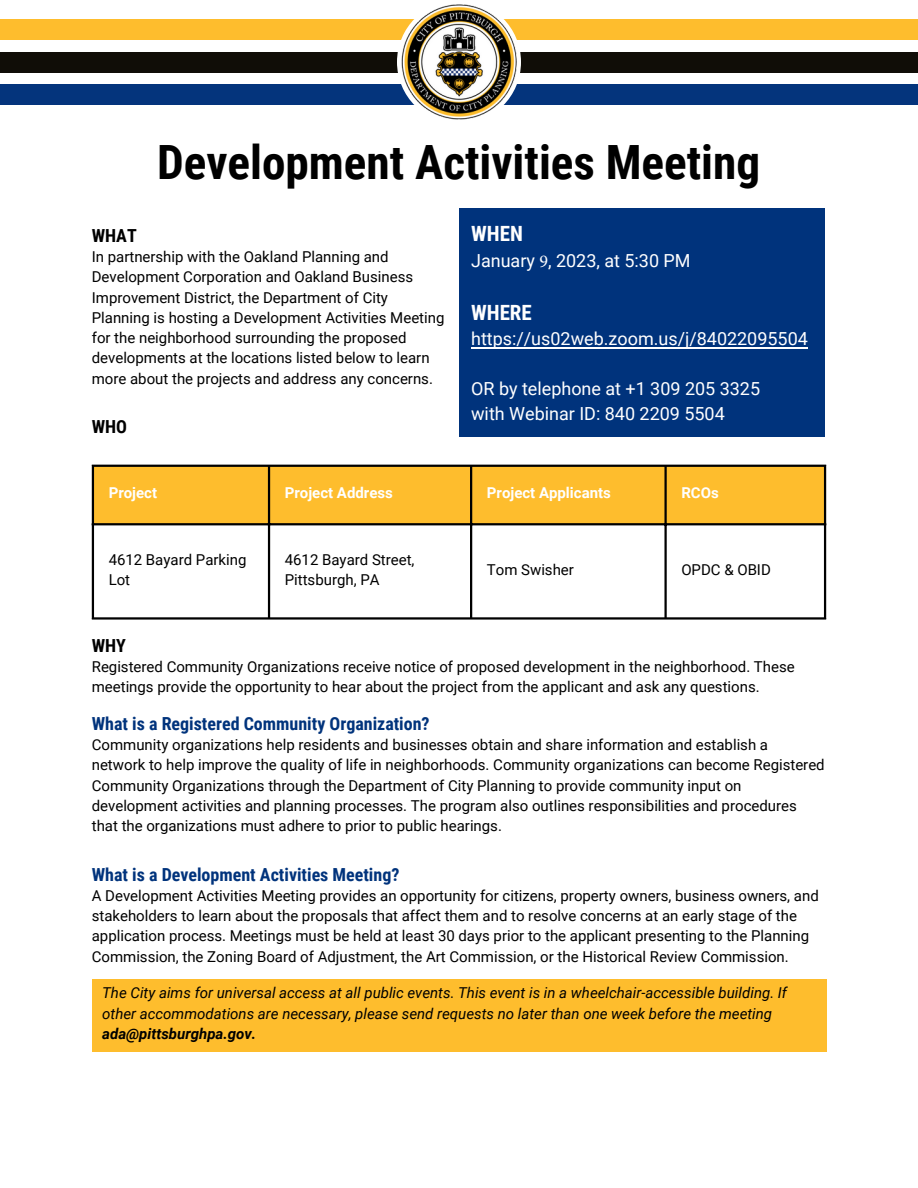
<style>
.page{position:relative;width:918px;height:1188px;background:#fff}
.page>*{position:absolute;margin:0;border:0;box-sizing:border-box;transform-origin:0 0}
.t1{font:700 47.25px "Roboto Condensed";color:#000}
.t2{font:700 21px "Roboto Condensed";color:#fff}
.t3{font:18px/24.8px "Roboto";color:#fff}
.t4{font:700 18px "Roboto Condensed";color:#00337c}
.t5{font:700 18px "Roboto Condensed";color:#000}
.t6{font:15px/20.2px "Roboto";color:#000}
.t7{font:italic 15px/20.2px "Roboto";color:#000}
.t8{font:700 15px "Roboto";color:#fff}
.t9{font:italic 700 15px "Roboto";color:#000}
.s1{font-family:"Minion Pro"}
</style>
<div class="page">
<div style="left:459px;top:208px;width:366px;height:228px;background:#00337c"></div>
<div style="left:92px;top:979px;width:734px;height:72px;background:#febd2d"></div>
<div style="left:0;top:19px;width:917px;height:21px;background:#febd2d"></div>
<div style="left:0;top:52px;width:917px;height:20px;background:#100d07"></div>
<div style="left:0;top:84px;width:917px;height:21px;background:#04347c"></div>
<div style="left:397px;top:0;width:124px;height:124px;background:#fff;border-radius:50%"></div>
<img style="left:402px;top:5px;width:114px;height:114px">
<div style="left:94px;top:467px;width:730px;height:56px;background:#febd2d"></div>
<hr style="left:92px;top:467px;width:2px;height:150px;background:#000">
<hr style="left:268px;top:467px;width:2px;height:150px;background:#000">
<hr style="left:470px;top:467px;width:2px;height:150px;background:#000">
<hr style="left:664px;top:467px;width:3px;height:150px;background:#000">
<hr style="left:824px;top:467px;width:2px;height:150px;background:#000">
<hr style="left:92px;top:465px;width:734px;height:2px;background:#000">
<hr style="left:92px;top:523px;width:734px;height:2px;background:#000">
<hr style="left:92px;top:617px;width:734px;height:3px;background:#000">
<hr style="left:471px;top:348px;width:337px;height:1px;background:#fff">
<h1 class="t1" style="left:157px;top:135px;width:604px">Development Activities Meeting</h1>
<p class="t5" style="left:92px;top:225px;width:47px">WHAT</p>
<p class="t6" style="left:92px;top:247px;width:354px">In partnership with the Oakland Planning and Development Corporation and Oakland Business Improvement District, the Department of City Planning is hosting a Development Activities Meeting for the neighborhood surrounding the proposed developments at the locations listed below to learn more about the projects and address any concerns.</p>
<p class="t5" style="left:92px;top:416px;width:37px">WHO</p>
<h2 class="t2" style="left:471px;top:221px;width:53px">WHEN</h2>
<p class="t3" style="left:471px;top:248px;width:221px">January <span class="s1">9</span>, 2023, at 5:30 PM</p>
<h2 class="t2" style="left:471px;top:300px;width:62px">WHERE</h2>
<p class="t3" style="left:471px;top:327px;width:338px">https://us02web.zoom.us/j/84022095504</p>
<p class="t3" style="left:471px;top:376px;width:291px">OR by telephone at +1 309 205 3325 with Webinar ID: 840 2209 5504</p>
<p class="t8" style="left:109px;top:484px;width:50px">Project</p>
<p class="t8" style="left:285px;top:484px;width:110px">Project Address</p>
<p class="t8" style="left:487px;top:484px;width:126px">Project Applicants</p>
<p class="t8" style="left:681px;top:484px;width:39px">RCOs</p>
<p class="t6" style="left:109px;top:550px;width:139px">4612 Bayard Parking<br>Lot</p>
<p class="t6" style="left:285px;top:550px;width:131px">4612 Bayard Street,<br>Pittsburgh, PA</p>
<p class="t6" style="left:487px;top:560px;width:89px">Tom Swisher</p>
<p class="t6" style="left:681px;top:560px;width:91px">OPDC &amp; OBID</p>
<p class="t5" style="left:92px;top:635px;width:36px">WHY</p>
<p class="t6" style="left:92px;top:657px;width:704px">Registered Community Organizations receive notice of proposed development in the neighborhood. These meetings provide the opportunity to hear about the project from the applicant and ask any questions.</p>
<p class="t4" style="left:92px;top:713px;width:339px">What is a Registered Community Organization?</p>
<p class="t6" style="left:92px;top:735px;width:734px">Community organizations help residents and businesses obtain and share information and establish a network to help improve the quality of life in neighborhoods. Community organizations can become Registered Community Organizations through the Department of City Planning to provide community input on development activities and planning processes. The program also outlines responsibilities and procedures that the organizations must adhere to prior to public hearings.</p>
<p class="t4" style="left:92px;top:864px;width:309px">What is a Development Activities Meeting?</p>
<p class="t6" style="left:92px;top:886px;width:728px">A Development Activities Meeting provides an opportunity for citizens, property owners, business owners, and stakeholders to learn about the proposals that affect them and to resolve concerns at an early stage of the application process. Meetings must be held at least 30 days prior to the applicant presenting to the Planning Commission, the Zoning Board of Adjustment, the Art Commission, or the Historical Review Commission.</p>
<p class="t7" style="left:102px;top:983px;width:686px">The City aims for universal access at all public events. This event is in a wheelchair-accessible building. If other accommodations are necessary, please send requests no later than one week before the meeting</p>
<p class="t9" style="left:102px;top:1025px;width:155px">ada@pittsburghpa.gov.</p>
</div>
